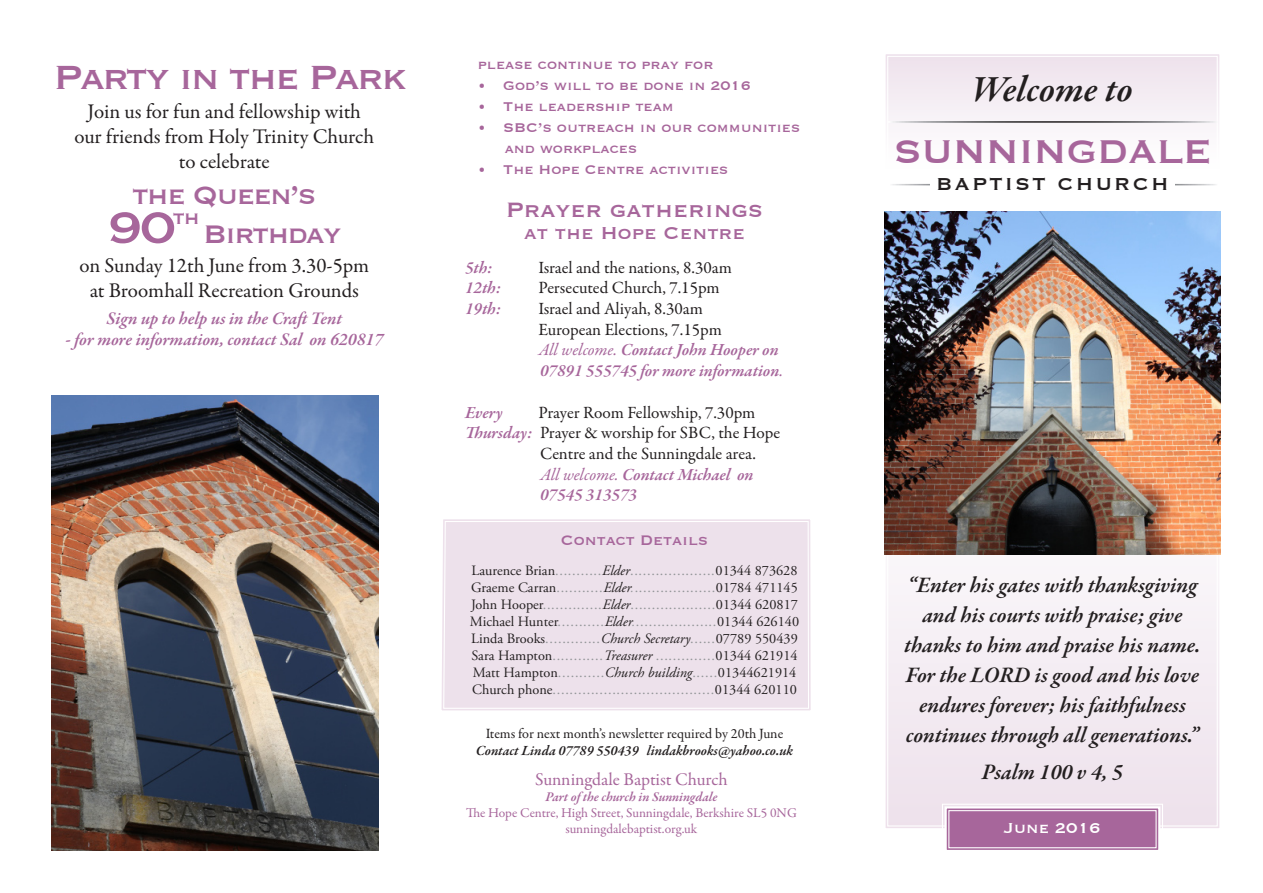
<style>
.page{position:relative;width:1263px;height:893px;background:#fff}
.page>*{position:absolute;margin:0;border:0;box-sizing:border-box;transform-origin:0 0}
.t1{font:58.5px "Copperplate";color:#a7669b}
.t2{font:43.5px "Copperplate";letter-spacing:-.05em;color:#a7669b}
.t3{font:42.75px "Copperplate";color:#a7669b}
.t4{font:italic 600 37.5px "Garamond Premr Pro";letter-spacing:-.01em;color:#231f20}
.t5{font:33px "Copperplate";letter-spacing:-.05em;color:#a7669b}
.t6{font:27px "Copperplate";color:#a7669b}
.t7{font:24px "Copperplate";color:#a7669b}
.t8{font:italic 600 22.5px "Garamond Premr Pro";letter-spacing:-.005em;color:#231f20}
.t9{font:22.5px "Copperplate";color:#a7669b}
.t10{font:22.5px "Copperplate";letter-spacing:.1em;color:#231f20}
.t11{font:21px "Garamond Premr Pro";letter-spacing:-.005em;color:#231f20}
.t12{font:18.75px "Copperplate";color:#fff}
.t13{font:italic 600 18px "Garamond Premr Pro";color:#a7669b}
.t14{font:18px "Garamond Premr Pro";letter-spacing:-.005em;color:#a7669b}
.t15{font:18px "Copperplate";color:#a7669b}
.t16{font:17.25px/20.7px "Garamond Premr Pro";letter-spacing:-.005em;color:#231f20}
.t17{font:italic 600 17.25px "Garamond Premr Pro";color:#a7669b}
.t18{font:16.5px/21px "Copperplate";color:#a7669b}
.t19{font:14.25px "Adobe Garamond Pro";color:#939598}
.t20{font:14.25px "Adobe Garamond Pro";color:#231f20}
.t21{font:14.25px/17.1px "Garamond Premr Pro";letter-spacing:-.005em;color:#231f20;text-align:center}
.t22{font:13.5px "Garamond Premr Pro";letter-spacing:-.005em;color:#a7669b}
.t23{font:italic 600 13.5px "Garamond Premr Pro";letter-spacing:-.005em;color:#a7669b}
.s1{font-weight:400}
.s2{font-weight:600;font-style:italic;color:#a7669b}
.s3{color:#231f20}
.s4{font-style:italic;color:#231f20}
.s5{font-style:italic}
.s6{color:#939598}
.s7{font-weight:600;font-style:italic}
</style>
<div class="page">
<svg style="left:441px;top:519px;width:370px;height:192px"></svg>
<div style="left:443px;top:520px;width:367px;height:189px;background:#ede1eb"></div>
<svg style="left:886px;top:55px;width:332px;height:69px"></svg>
<div style="left:883px;top:52px;width:338px;height:119px;border:2px solid #fff"></div>
<div style="left:887px;top:56px;width:331px;height:111px;border:1px solid #fff"></div>
<svg style="left:886px;top:463px;width:335px;height:364px"></svg>
<hr style="left:888px;top:121px;width:329px;height:2px;background:#fff">
<svg style="left:941px;top:803px;width:222px;height:46px"></svg>
<div style="left:944px;top:806px;width:216px;height:46px;border:2px solid #fff"></div>
<div style="left:948px;top:810px;width:208px;height:38px;border:1px solid #fff"></div>
<img style="left:884px;top:211px;width:336px;height:343px">
<img style="left:52px;top:395px;width:326px;height:455px">
<p class="t2" style="left:53px;top:50px;width:354px">Party in the Park</p>
<p class="t11" style="left:88px;top:99px;width:275px">Join us for fun and fellowship with</p>
<p class="t11" style="left:74px;top:124px;width:301px">our friends from Holy Trinity Church</p>
<p class="t11" style="left:179px;top:149px;width:93px">to celebrate</p>
<p class="t5" style="left:132px;top:174px;width:186px">the Queen’s</p>
<p class="t1" style="left:107px;top:190px;width:70px">90</p>
<p class="t7" style="left:173px;top:202px;width:28px">th</p>
<p class="t5" style="left:203px;top:213px;width:140px">Birthday</p>
<p class="t11" style="left:79px;top:252px;width:291px">on Sunday 12th June from 3.30-5pm</p>
<p class="t11" style="left:90px;top:278px;width:271px">at Broomhall Recreation Grounds</p>
<p class="t13" style="left:106px;top:307px;width:237px">Sign up to help us in the Craft Tent</p>
<p class="t13" style="left:65px;top:328px;width:320px">- for more information, contact Sal on 620817</p>
<p class="t18" style="left:478px;top:53px;width:237px">please continue to pray for</p>
<p class="t18" style="left:478px;top:74px;width:274px">• God’s will to be done in 2016</p>
<p class="t18" style="left:478px;top:95px;width:198px">• The leadership team</p>
<p class="t18" style="left:505px;top:116px;width:297px;text-indent:-27px">• SBC’s outreach in our communities and workplaces</p>
<p class="t18" style="left:478px;top:158px;width:252px">• The Hope Centre activities</p>
<p class="t6" style="left:506px;top:193px;width:259px">Prayer gatherings</p>
<p class="t9" style="left:524px;top:219px;width:222px">at the Hope Centre</p>
<p class="t17" style="left:465px;top:257px;width:29px">5th:</p>
<p class="t16" style="left:538px;top:257px;width:195px">Israel and the nations, 8.30am</p>
<p class="t17" style="left:465px;top:277px;width:38px">12th:</p>
<p class="t16" style="left:538px;top:278px;width:183px">Persecuted Church, 7.15pm</p>
<p class="t17" style="left:465px;top:298px;width:38px">19th:</p>
<p class="t16" style="left:538px;top:299px;width:166px">Israel and Aliyah, 8.30am</p>
<p class="t16" style="left:538px;top:319px;width:185px">European Elections, 7.15pm</p>
<p class="t17" style="left:538px;top:339px;width:242px"><span class="s1">All welcome.</span> Contact John Hooper on</p>
<p class="t17" style="left:540px;top:360px;width:245px">07891 555745 for more information<span class="s1">.</span></p>
<p class="t17" style="left:465px;top:401px;width:39px">Every</p>
<p class="t16" style="left:538px;top:402px;width:218px">Prayer Room Fellowship, 7.30pm</p>
<p class="t16" style="left:540px;top:423px;width:242px;text-indent:-75px"><span class="s2">Thursday:</span> Prayer &amp; worship for SBC, the Hope<br>Centre and the Sunningdale area.</p>
<p class="t17" style="left:540px;top:464px;width:215px"><span class="s1">All welcome.</span> Contact Michael on</p>
<p class="t17" style="left:540px;top:484px;width:99px">07545 313573</p>
<p class="t15" style="left:561px;top:528px;width:149px">Contact Details</p>
<p class="t19" style="left:471px;top:561px;width:327px"><span class="s3">Laurence Brian</span>...........<span class="s4">Elder</span>....................<span class="s3">01344 873628</span></p>
<p class="t19" style="left:471px;top:578px;width:328px"><span class="s3">Graeme Carran</span>...........<span class="s4">Elder</span><span class="s5">.</span>...................<span class="s3">01784 471145</span></p>
<p class="t19" style="left:471px;top:596px;width:328px"><span class="s3">John Hooper</span>..............<span class="s4">Elder</span>....................<span class="s3">01344 620817</span></p>
<p class="t19" style="left:470px;top:613px;width:331px"><span class="s3">Michael Hunter</span>...........<span class="s4">Elder</span><span class="s5">.</span>...................<span class="s3">01344 626140</span></p>
<p class="t20" style="left:471px;top:630px;width:328px">Linda Brooks<span class="s6">.............</span><span class="s5">Church Secretary</span><span class="s6">......</span>07789 550439</p>
<p class="t19" style="left:471px;top:647px;width:328px"><span class="s3">Sara Hampton</span>............<span class="s4">Treasurer</span> ..............<span class="s3">01344 621914</span></p>
<p class="t20" style="left:473px;top:664px;width:325px">Matt Hampton<span class="s6">...........</span><span class="s5">Church building</span><span class="s6">......</span>01344621914</p>
<p class="t19" style="left:472px;top:681px;width:326px"><span class="s3">Church phone</span>......................................<span class="s3">01344 620110</span></p>
<p class="t21" style="left:476px;top:726px;width:319px">Items for next month’s newsletter required by 20th June<br><span class="s7">Contact Linda 07789 550439 lindakbrooks@yahoo.co.uk</span></p>
<p class="t14" style="left:535px;top:768px;width:194px">Sunningdale Baptist Church</p>
<p class="t23" style="left:546px;top:788px;width:173px">Part of the church in Sunningdale</p>
<p class="t22" style="left:466px;top:805px;width:332px">The Hope Centre, High Street, Sunningdale, Berkshire SL5 0NG</p>
<p class="t22" style="left:565px;top:821px;width:133px">sunningdalebaptist.org.uk</p>
<p class="t4" style="left:972px;top:66px;width:163px">Welcome to</p>
<p class="t3" style="left:893px;top:124px;width:320px">Sunningdale</p>
<p class="t10" style="left:936px;top:169px;width:214px">Baptist Church</p>
<p class="t8" style="left:907px;top:571px;width:291px">“Enter his gates with thanksgiving</p>
<p class="t8" style="left:922px;top:601px;width:262px">and his courts with praise; give</p>
<p class="t8" style="left:904px;top:631px;width:298px">thanks to him and praise his name.</p>
<p class="t8" style="left:906px;top:661px;width:295px">For the LORD is good and his love</p>
<p class="t8" style="left:919px;top:691px;width:268px">endures forever; his faithfulness</p>
<p class="t8" style="left:906px;top:721px;width:294px">continues through all generations.”</p>
<p class="t8" style="left:982px;top:758px;width:143px">Psalm 100 v 4, 5</p>
<p class="t12" style="left:1004px;top:816px;width:98px">June 2016</p>
</div>
